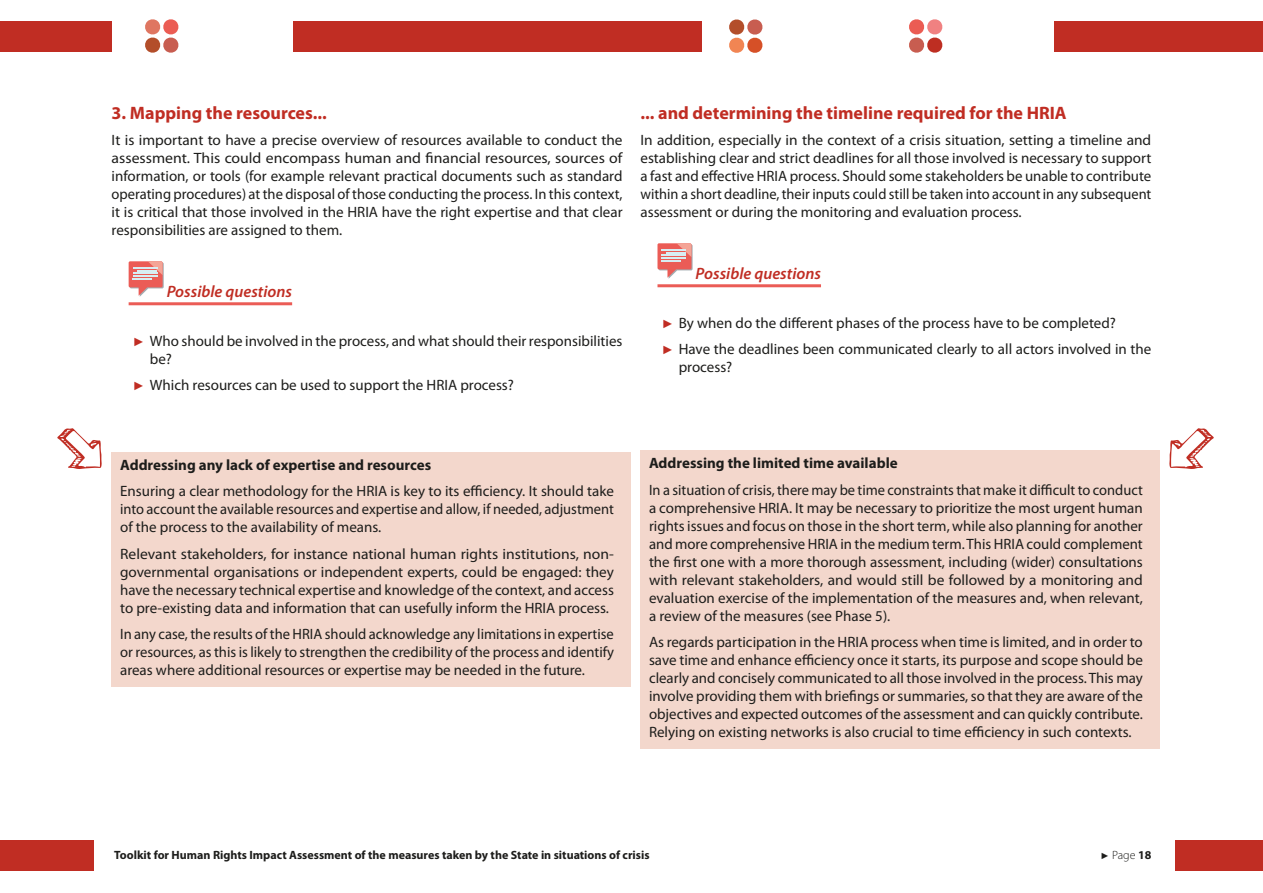
<style>
.page{position:relative;width:1263px;height:893px;background:#fff}
.page>*{position:absolute;margin:0;border:0;box-sizing:border-box;transform-origin:0 0}
.Titre_3{font:700 18px "Myriad Pro";color:#c02d23}
.Titre_4{font:italic 600 16.5px "Myriad Pro";color:#c02d23}
.Texte_fond_BLUE{font:15px/18px "Myriad Pro";color:#1d1d1b;text-align:justify}
.Texte{font:15px/18px "Myriad Pro";color:#1d1d1b;text-align:justify}
.Texte_fond_BLUE-2{font:15px/18px "Myriad Pro";color:#1d1d1b;text-align:justify;scale:.96 1}
.Texte_fond_BLUE-3{font:15px/18px "Myriad Pro";color:#1d1d1b;text-align:justify;scale:1.04 1}
.Texte_fond_BLUE-4{font:700 15px "Myriad Pro";color:#1d1d1b}
.t1{font:700 12px "Myriad Pro";color:#1d1d1b}
.t2{font:300 12px "Myriad Pro";color:#1d1d1b}
.s1{font-family:"Arial";font-size:12px;color:#c02d23}
.s2{font-family:"Arial";font-weight:400;font-size:9px}
.s3{font-weight:700}
</style>
<div class="page">
<div style="left:0;top:21px;width:112px;height:30px;background:#c02d23"></div>
<div style="left:0;top:840px;width:94px;height:31px;background:#c02d23"></div>
<div style="left:293px;top:21px;width:409px;height:30px;background:#c02d23"></div>
<div style="left:1054px;top:21px;width:209px;height:30px;background:#c02d23"></div>
<div style="left:1175px;top:840px;width:88px;height:31px;background:#c02d23"></div>
<svg style="left:145px;top:19px;width:34px;height:34px"></svg>
<svg style="left:729px;top:19px;width:34px;height:34px"></svg>
<svg style="left:909px;top:19px;width:34px;height:34px"></svg>
<hr style="left:129px;top:302px;width:163px;height:3px;background:#eb5c56">
<div style="left:112px;top:452px;width:519px;height:30px;background:#f3d7cc"></div>
<div style="left:112px;top:478px;width:519px;height:66px;background:#f3d7cc"></div>
<div style="left:112px;top:541px;width:519px;height:84px;background:#f3d7cc"></div>
<div style="left:112px;top:621px;width:519px;height:66px;background:#f3d7cc"></div>
<svg style="left:129px;top:261px;width:35px;height:36px"></svg>
<hr style="left:657px;top:284px;width:164px;height:3px;background:#eb5c56">
<div style="left:640px;top:450px;width:520px;height:30px;background:#f3d7cc"></div>
<div style="left:640px;top:477px;width:520px;height:156px;background:#f3d7cc"></div>
<div style="left:640px;top:629px;width:520px;height:120px;background:#f3d7cc"></div>
<svg style="left:657px;top:243px;width:36px;height:36px"></svg>
<svg style="left:1169px;top:428px;width:45px;height:41px"></svg>
<svg style="left:57px;top:428px;width:45px;height:41px"></svg>
<p class="Titre_3" style="left:112px;top:103px;width:217px">3. Mapping the resources...</p>
<p class="Texte" style="left:112px;top:131px;width:512px">It is important to have a precise overview of resources available to conduct the assessment. This could encompass human and financial resources, sources of information, or tools (for example relevant practical documents such as standard operating procedures) at the disposal of those conducting the process. In this context, it is critical that those involved in the HRIA have the right expertise and that clear responsibilities are assigned to them.</p>
<p class="Titre_4" style="left:167px;top:282px;width:127px">Possible questions</p>
<p class="Texte_fond_BLUE" style="left:150px;top:331px;width:474px;text-indent:-17px"><span class="s1">►</span> Who should be involved in the process, and what should their responsibilities be?</p>
<p class="Texte_fond_BLUE" style="left:133px;top:376px;width:383px"><span class="s1">►</span> Which resources can be used to support the HRIA process?</p>
<p class="Titre_3" style="left:640px;top:103px;width:428px">... and determining the timeline required for the HRIA</p>
<p class="Texte" style="left:640px;top:131px;width:512px">In addition, especially in the context of a crisis situation, setting a timeline and establishing clear and strict deadlines for all those involved is necessary to support a fast and effective HRIA process. Should some stakeholders be unable to contribute within a short deadline, their inputs could still be taken into account in any subsequent assessment or during the monitoring and evaluation process.</p>
<p class="Titre_4" style="left:696px;top:264px;width:127px">Possible questions</p>
<p class="Texte_fond_BLUE" style="left:662px;top:313px;width:456px"><span class="s1">►</span> By when do the different phases of the process have to be completed?</p>
<p class="Texte_fond_BLUE" style="left:679px;top:340px;width:474px;text-indent:-17px"><span class="s1">►</span> Have the deadlines been communicated clearly to all actors involved in the process?</p>
<p class="Texte_fond_BLUE-4" style="left:120px;top:456px;width:313px">Addressing any lack of expertise and resources</p>
<p class="Texte_fond_BLUE" style="left:120px;top:482px;width:495px">Ensuring a clear methodology for the HRIA is key to its efficiency. It should take into account the available resources and expertise and allow, if needed, adjustment of the process to the availability of means.</p>
<p class="Texte_fond_BLUE-3" style="left:120px;top:544px;width:476px">Relevant stakeholders, for instance national human rights institutions, non&shy;governmental organisations or independent experts, could be engaged: they have the necessary technical expertise and knowledge of the context, and access to pre-existing data and information that can usefully inform the HRIA process.</p>
<p class="Texte_fond_BLUE" style="left:120px;top:625px;width:495px">In any case, the results of the HRIA should acknowledge any limitations in expertise or resources, as this is likely to strengthen the credibility of the process and identify areas where additional resources or expertise may be needed in the future.</p>
<p class="Texte_fond_BLUE-4" style="left:649px;top:455px;width:250px">Addressing the limited time available</p>
<p class="Texte_fond_BLUE-2" style="left:649px;top:480px;width:516px">In a situation of crisis, there may be time constraints that make it difficult to conduct a comprehensive HRIA. It may be necessary to prioritize the most urgent human rights issues and focus on those in the short term, while also planning for another and more comprehensive HRIA in the medium term. This HRIA could complement the first one with a more thorough assessment, including (wider) consultations with relevant stakeholders, and would still be followed by a monitoring and evaluation exercise of the implementation of the measures and, when relevant, a review of the measures (see Phase 5).</p>
<p class="Texte_fond_BLUE" style="left:649px;top:633px;width:495px">As regards participation in the HRIA process when time is limited, and in order to save time and enhance efficiency once it starts, its purpose and scope should be clearly and concisely communicated to all those involved in the process. This may involve providing them with briefings or summaries, so that they are aware of the objectives and expected outcomes of the assessment and can quickly contribute.<br>Relying on existing networks is also crucial to time efficiency in such contexts.</p>
<p class="t1" style="left:114px;top:849px;width:537px">Toolkit for Human Rights Impact Assessment of the measures taken by the State in situations of crisis</p>
<p class="t2" style="left:1100px;top:848px;width:52px"><span class="s2">►</span> Page <span class="s3">18</span></p>
</div>
